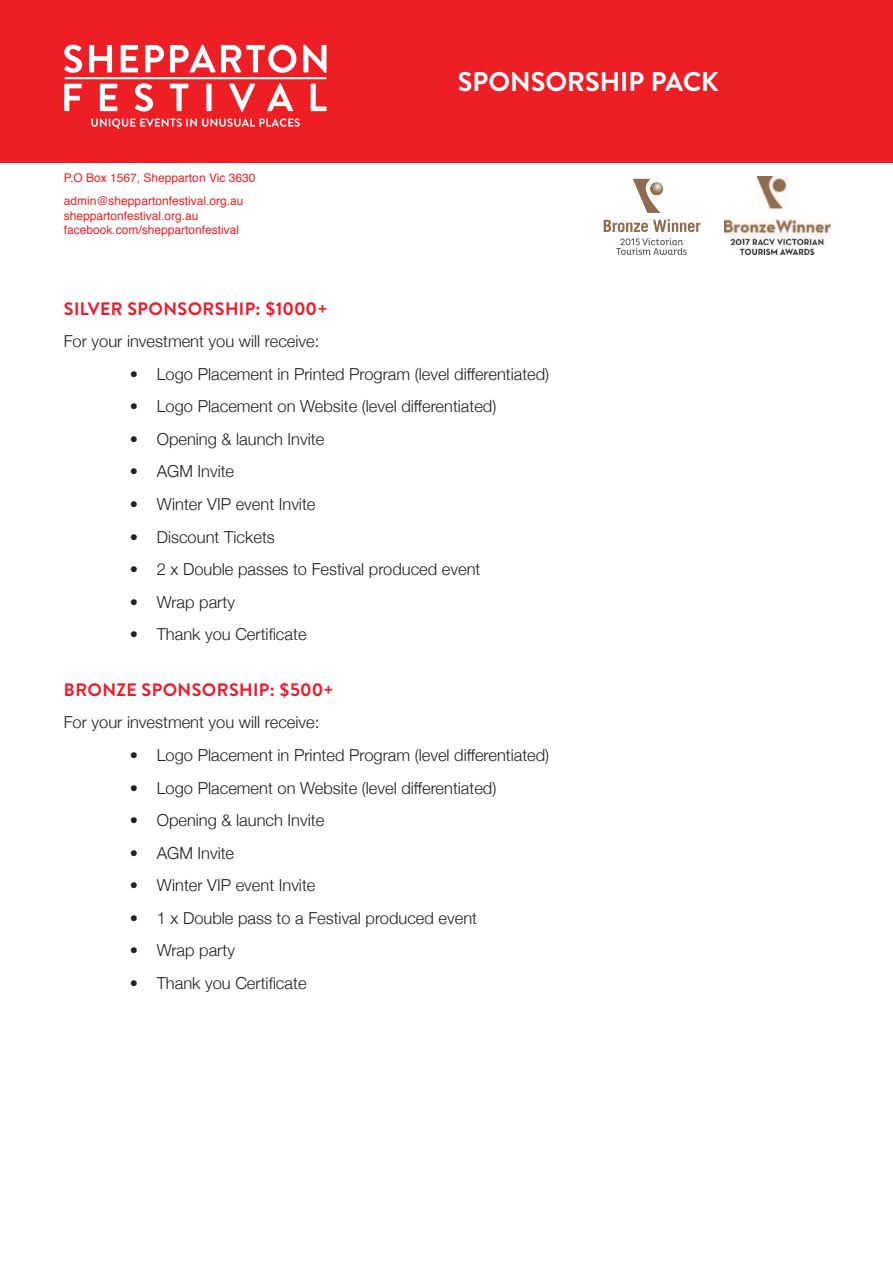
<style>
.page{position:relative;width:893px;height:1263px;background:#fff}
.page>*{position:absolute;margin:0;border:0;box-sizing:border-box;transform-origin:0 0}
.t1{font:700 27px "Brandon Text";color:#fff}
.t2{font:700 18px "Brandon Text";letter-spacing:.02em;color:#ee1b29}
.t3{font:300 16.5px "Helvetica Neue";color:#231f20}
.t4{font:12px/23px "Helvetica";color:#ed1f25}
</style>
<div class="page">
<div style="left:0;top:0;width:893px;height:163px;background:#ed1f25"></div>
<hr style="left:64px;top:77px;width:263px;height:2px;background:#fff">
<svg style="left:64px;top:45px;width:18px;height:28px"></svg>
<svg style="left:89px;top:45px;width:23px;height:27px"></svg>
<svg style="left:121px;top:45px;width:17px;height:27px"></svg>
<svg style="left:145px;top:45px;width:19px;height:27px"></svg>
<svg style="left:170px;top:45px;width:126px;height:28px"></svg>
<svg style="left:303px;top:45px;width:24px;height:28px"></svg>
<svg style="left:64px;top:84px;width:18px;height:27px"></svg>
<svg style="left:100px;top:84px;width:17px;height:27px"></svg>
<svg style="left:135px;top:83px;width:18px;height:29px"></svg>
<svg style="left:170px;top:84px;width:18px;height:27px"></svg>
<div style="left:206px;top:84px;width:6px;height:27px;background:#fff"></div>
<svg style="left:229px;top:84px;width:26px;height:28px"></svg>
<svg style="left:267px;top:83px;width:26px;height:28px"></svg>
<svg style="left:311px;top:84px;width:16px;height:27px"></svg>
<svg style="left:91px;top:119px;width:209px;height:10px"></svg>
<svg style="left:633px;top:179px;width:31px;height:34px"></svg>
<svg style="left:604px;top:219px;width:96px;height:13px"></svg>
<svg style="left:616px;top:238px;width:71px;height:17px"></svg>
<img style="left:724px;top:177px;width:107px;height:78px">
<p class="t4" style="left:64px;top:168px;width:193px">P.O Box 1567, Shepparton Vic 3630 admin@sheppartonfestival.org.au</p>
<p class="t4" style="left:64px;top:209px;width:177px;line-height:14.4px">sheppartonfestival.org.au facebook.com/sheppartonfestival</p>
<h1 class="t1" style="left:458px;top:71px;width:262px">SPONSORSHIP PACK</h1>
<p class="t2" style="left:64px;top:301px;width:266px">SILVER SPONSORSHIP: $1000+</p>
<p class="t3" style="left:64px;top:328px;width:257px">For your investment you will receive:</p>
<p class="t3" style="left:130px;top:368px;width:421px">• Logo Placement in Printed Program (level differentiated)</p>
<p class="t3" style="left:130px;top:400px;width:368px">• Logo Placement on Website (level differentiated)</p>
<p class="t3" style="left:130px;top:433px;width:196px">• Opening &amp; launch Invite</p>
<p class="t3" style="left:130px;top:465px;width:106px">• AGM Invite</p>
<p class="t3" style="left:130px;top:498px;width:187px">• Winter VIP event Invite</p>
<p class="t3" style="left:130px;top:531px;width:147px">• Discount Tickets</p>
<p class="t3" style="left:130px;top:563px;width:352px">• 2 x Double passes to Festival produced event</p>
<p class="t3" style="left:130px;top:596px;width:107px">• Wrap party</p>
<p class="t3" style="left:130px;top:628px;width:178px">• Thank you Certificate</p>
<p class="t2" style="left:64px;top:682px;width:272px">BRONZE SPONSORSHIP: $500+</p>
<p class="t3" style="left:64px;top:709px;width:257px">For your investment you will receive:</p>
<p class="t3" style="left:130px;top:749px;width:421px">• Logo Placement in Printed Program (level differentiated)</p>
<p class="t3" style="left:130px;top:781px;width:368px">• Logo Placement on Website (level differentiated)</p>
<p class="t3" style="left:130px;top:814px;width:196px">• Opening &amp; launch Invite</p>
<p class="t3" style="left:130px;top:847px;width:106px">• AGM Invite</p>
<p class="t3" style="left:130px;top:879px;width:187px">• Winter VIP event Invite</p>
<p class="t3" style="left:130px;top:912px;width:349px">• 1 x Double pass to a Festival produced event</p>
<p class="t3" style="left:130px;top:944px;width:107px">• Wrap party</p>
<p class="t3" style="left:130px;top:977px;width:178px">• Thank you Certificate</p>
</div>
